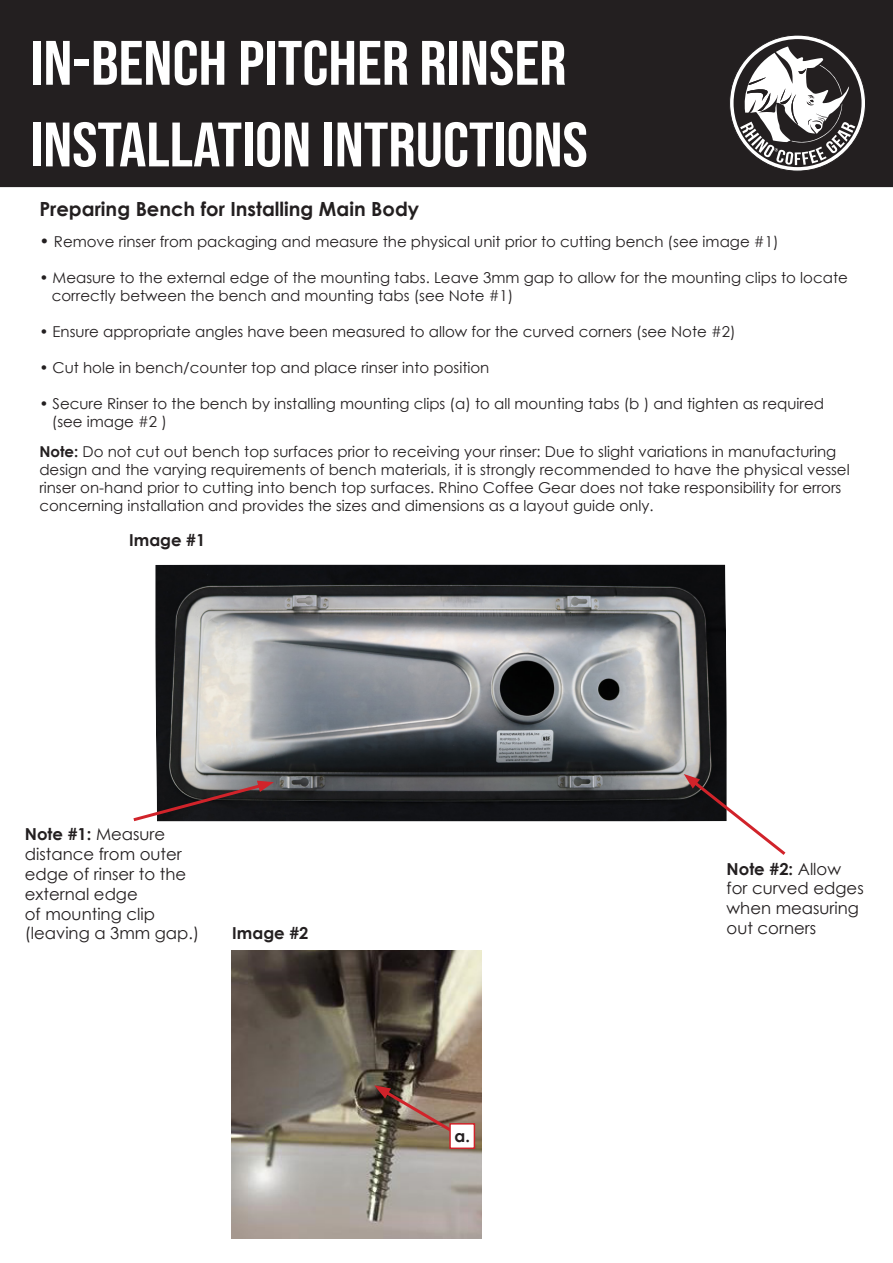
<style>
.page{position:relative;width:893px;height:1263px;background:#fff}
.page>*{position:absolute;margin:0;border:0;box-sizing:border-box;transform-origin:0 0}
.t1{font:62.55px/81.6px "Bebas Neue";color:#fff;scale:1.09 1}
.t2{font:700 19.5px "Century Gothic";color:#231f20}
.t3{font:16.5px/19.8px "Century Gothic";color:#231f20}
.t4{font:700 16.5px "Century Gothic";color:#231f20}
.t5{font:15px/18px "Century Gothic";color:#231f20}
.s1{font-size:16.5px}
.s2{font-weight:700}
</style>
<div class="page">
<img style="left:155px;top:565px;width:572px;height:256px">
<svg style="left:684px;top:774px;width:102px;height:81px"></svg>
<svg style="left:133px;top:781px;width:141px;height:41px"></svg>
<div style="left:0;top:0;width:893px;height:187px;background:#231f20"></div>
<div style="left:26px;top:33px;width:578px;height:153px;background:#231f20"></div>
<svg style="left:729px;top:34px;width:137px;height:137px"></svg>
<div style="left:733px;top:39px;width:129px;height:128px;background:#231f20;border:2px solid #231f20;border-radius:50%"></div>
<svg style="left:740px;top:46px;width:115px;height:119px"></svg>
<img style="left:231px;top:950px;width:251px;height:288px">
<svg style="left:374px;top:1085px;width:81px;height:49px;background:#7b6254"></svg>
<div style="left:450px;top:1124px;width:24px;height:24px;background:#fff"></div>
<div style="left:449px;top:1123px;width:26px;height:26px;border:2px solid #d1232a"></div>
<h1 class="t1" style="left:30px;top:28px;width:513px">IN-BENCH PITCHER RINSER<br>INSTALLATION INTRUCTIONS</h1>
<h2 class="t2" style="left:39px;top:201px;width:381px">Preparing Bench for Installing Main Body</h2>
<p class="t5" style="left:39px;top:234px;width:741px"><span class="s1">•</span> Remove rinser from packaging and measure the physical unit prior to cutting bench (see image #1)</p>
<p class="t5" style="left:52px;top:270px;width:797px;text-indent:-12px">• Measure to the external edge of the mounting tabs. Leave 3mm gap to allow for the mounting clips to locate correctly between the bench and mounting tabs (see Note #1)</p>
<p class="t5" style="left:39px;top:324px;width:698px">• Ensure appropriate angles have been measured to allow for the curved corners (see Note #2)</p>
<p class="t5" style="left:39px;top:360px;width:452px">• Cut hole in bench/counter top and place rinser into position</p>
<p class="t5" style="left:52px;top:396px;width:774px;text-indent:-12px">• Secure Rinser to the bench by installing mounting clips (a) to all mounting tabs (b ) and tighten as required (see image #2 )</p>
<p class="t5" style="left:39px;top:444px;width:812px"><span class="s2">Note:</span> Do not cut out bench top surfaces prior to receiving your rinser: Due to slight variations in manufacturing design and the varying requirements of bench materials, it is strongly recommended to have the physical vessel rinser on-hand prior to cutting into bench top surfaces. Rhino Coffee Gear does not take responsibility for errors concerning installation and provides the sizes and dimensions as a layout guide only.</p>
<p class="t4" style="left:129px;top:534px;width:78px">Image #1</p>
<p class="t3" style="left:25px;top:826px;width:176px"><span class="s2">Note #1:</span> Measure distance from outer edge of rinser to the external edge<br>of mounting clip (leaving a 3mm gap.)</p>
<p class="t4" style="left:232px;top:926px;width:78px">Image #2</p>
<p class="t4" style="left:454px;top:1130px;width:17px">a.</p>
<p class="t3" style="left:727px;top:860px;width:139px"><span class="s2">Note #2:</span> Allow for curved edges when measuring out corners</p>
</div>
